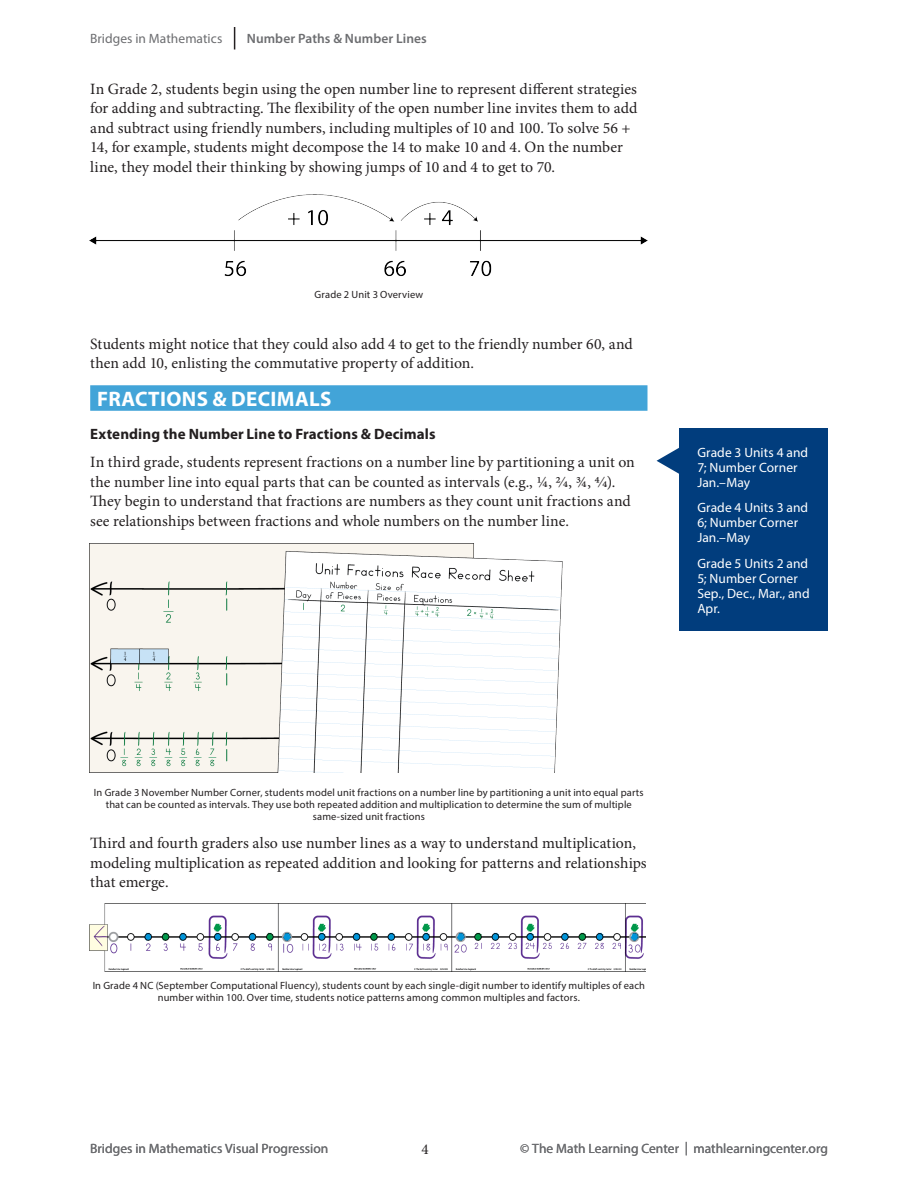
<style>
.page{position:relative;width:918px;height:1188px;background:#fff}
.page>*{position:absolute;margin:0;border:0;box-sizing:border-box;transform-origin:0 0}
.Subtitle{font:700 21px "Myriad Pro";letter-spacing:.02em;color:#fff}
.AG_Text{font:15.75px/19.5px "Minion Pro";color:#231f20}
.Titles{font:700 15px "Myriad Pro";letter-spacing:.005em;color:#231f20}
.t1{font:15px "Minion Pro";color:#231f20}
.Vocab_Text_Sidebar{font:13.5px/15px "Myriad Pro";letter-spacing:.005em;color:#fff}
.t2{font:13.5px "Myriad Pro";letter-spacing:.005em;color:#6c6d70}
.t3{font:600 13.5px "Myriad Pro";letter-spacing:.005em;color:#6c6d70}
.AG_Skills_Grid_Row_T{font:10.5px/12px "Myriad Pro";letter-spacing:.015em;color:#231f20;text-align:center}
</style>
<div class="page">
<svg style="left:234px;top:27px;width:1px;height:23px"></svg>
<img style="left:89px;top:194px;width:558px;height:83px">
<svg style="left:657px;top:429px;width:171px;height:202px;background:#1f548c"></svg>
<img style="left:89px;top:543px;width:474px;height:229px">
<img style="left:89px;top:904px;width:556px;height:67px">
<div style="left:90px;top:385px;width:557px;height:26px;background:#42a4d8"></div>
<p class="t2" style="left:90px;top:30px;width:134px">Bridges in Mathematics</p>
<p class="t3" style="left:247px;top:30px;width:182px">Number Paths &amp; Number Lines</p>
<p class="AG_Text" style="left:90px;top:79px;width:549px">In Grade 2, students begin using the open number line to represent different strategies for adding and subtracting. The flexibility of the open number line invites them to add and subtract using friendly numbers, including multiples of 10 and 100. To solve 56 + 14, for example, students might decompose the 14 to make 10 and 4. On the number line, they model their thinking by showing jumps of 10 and 4 to get to 70.</p>
<p class="AG_Skills_Grid_Row_T" style="left:315px;top:288px;width:110px">Grade 2 Unit 3 Overview</p>
<p class="AG_Text" style="left:90px;top:334px;width:544px">Students might notice that they could also add 4 to get to the friendly number 60, and then add 10, enlisting the commutative property of addition.</p>
<p class="Subtitle" style="left:97px;top:385px;width:236px">FRACTIONS &amp; DECIMALS</p>
<p class="Titles" style="left:90px;top:424px;width:347px">Extending the Number Line to Fractions &amp; Decimals</p>
<p class="AG_Text" style="left:90px;top:452px;width:546px">In third grade, students represent fractions on a number line by partitioning a unit on the number line into equal parts that can be counted as intervals (e.g., ¼, 2/4, ¾, 4/4).<br>They begin to understand that fractions are numbers as they count unit fractions and see relationships between fractions and whole numbers on the number line.</p>
<p class="Vocab_Text_Sidebar" style="left:697px;top:445px;width:112px">Grade 3 Units 4 and<br>7; Number Corner<br>Jan.–May</p>
<p class="Vocab_Text_Sidebar" style="left:697px;top:500px;width:112px">Grade 4 Units 3 and<br>6; Number Corner<br>Jan.–May</p>
<p class="Vocab_Text_Sidebar" style="left:697px;top:556px;width:114px">Grade 5 Units 2 and<br>5; Number Corner<br>Sep., Dec., Mar., and<br>Apr.</p>
<p class="AG_Skills_Grid_Row_T" style="left:94px;top:786px;width:551px">In Grade 3 November Number Corner, students model unit fractions on a number line by partitioning a unit into equal parts that can be counted as intervals. They use both repeated addition and multiplication to determine the sum of multiple same-sized unit fractions</p>
<p class="AG_Text" style="left:90px;top:833px;width:558px">Third and fourth graders also use number lines as a way to understand multiplication, modeling multiplication as repeated addition and looking for patterns and relationships that emerge.</p>
<p class="AG_Skills_Grid_Row_T" style="left:93px;top:979px;width:554px">In Grade 4 NC (September Computational Fluency), students count by each single-digit number to identify multiples of each number within 100. Over time, students notice patterns among common multiples and factors.</p>
<p class="t2" style="left:90px;top:1140px;width:240px">Bridges in Mathematics Visual Progression</p>
<p class="t1" style="left:421px;top:1139px;width:9px">4</p>
<p class="t2" style="left:520px;top:1140px;width:309px">© The Math Learning Center | mathlearningcenter.org</p>
</div>
